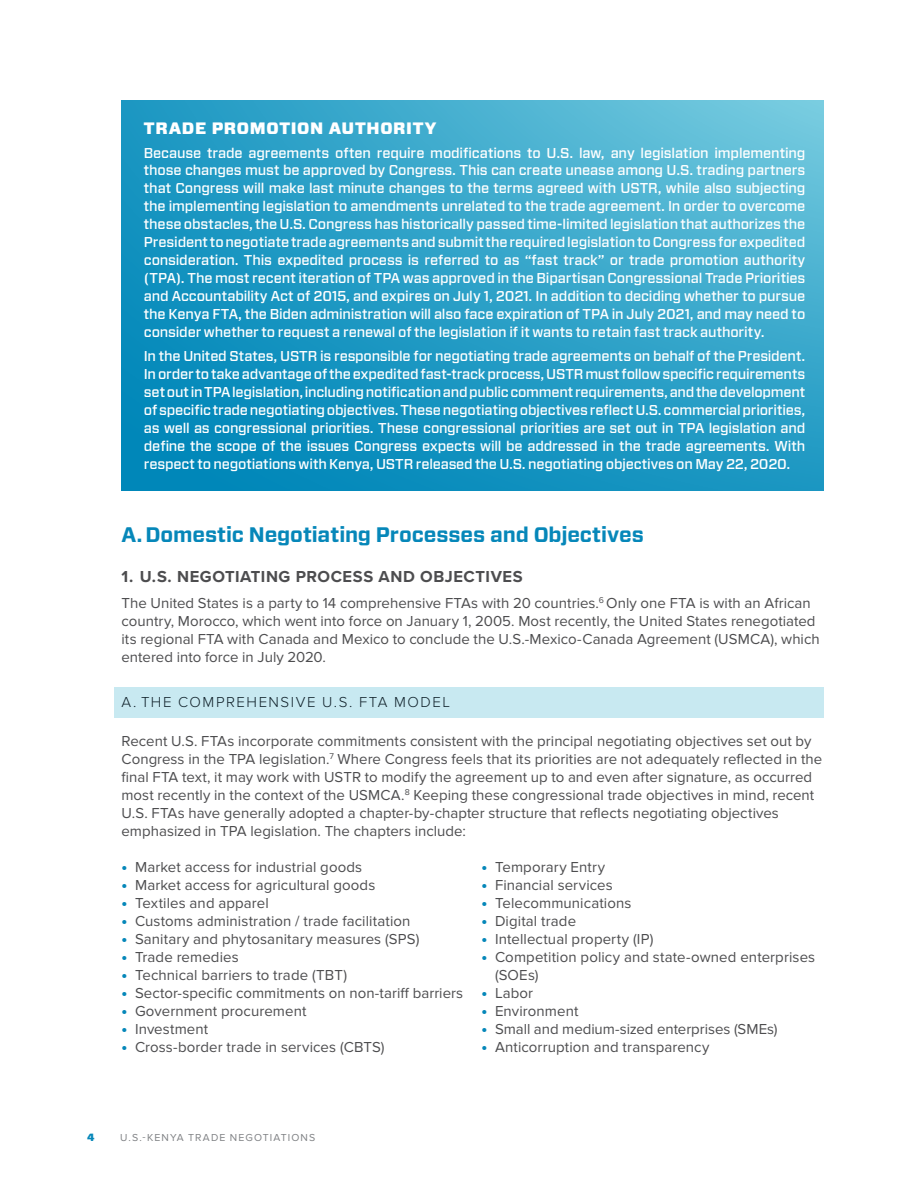
<style>
.page{position:relative;width:918px;height:1188px;background:#fff}
.page>*{position:absolute;margin:0;border:0;box-sizing:border-box;transform-origin:0 0}
.t1{font:700 21px "Forza";letter-spacing:-.005em;color:#0687b9}
.t2{font:700 16.5px "Proxima Nova";letter-spacing:.035em;color:#4d4d4f}
.t3{font:900 16.5px "Forza";letter-spacing:.035em;color:#fff}
.t4{font:15px/18px "Proxima Nova";letter-spacing:.005em;color:#4d4d4f}
.t5{font:300 15px "Proxima Nova";letter-spacing:.105em;color:#10212a}
.t6{font:500 14.25px/18px "Forza";letter-spacing:-.01em;color:#fff;text-align:justify}
.t7{font:10.5px "Proxima Nova";letter-spacing:.105em;color:#808285}
.t8{font:900 10.5px "Forza";color:#0687b9}
.s1{font-family:"Proxima Nova Extrabld";font-size:16.5px;color:#0687b9}
</style>
<div class="page">
<div style="left:114px;top:687px;width:710px;height:30px;background:#c8e9f1"></div>
<svg style="left:122px;top:100px;width:701px;height:390px;background:#2b9fc7"></svg>
<p class="t3" style="left:144px;top:117px;width:294px">TRADE PROMOTION AUTHORITY</p>
<p class="t6" style="left:144px;top:144px;width:663px">Because trade agreements often require modifications to U.S. law, any legislation implementing those changes must be approved by Congress. This can create unease among U.S. trading partners that Congress will make last minute changes to the terms agreed with USTR, while also subjecting the implementing legislation to amendments unrelated to the trade agreement. In order to overcome these obstacles, the U.S. Congress has historically passed time-limited legislation that authorizes the President to negotiate trade agreements and submit the required legislation to Congress for expedited consideration. This expedited process is referred to as “fast track” or trade promotion authority (TPA). The most recent iteration of TPA was approved in the Bipartisan Congressional Trade Priorities and Accountability Act of 2015, and expires on July 1, 2021. In addition to deciding whether to pursue the Kenya FTA, the Biden administration will also face expiration of TPA in July 2021, and may need to consider whether to request a renewal of the legislation if it wants to retain fast track authority.</p>
<p class="t6" style="left:144px;top:348px;width:663px">In the United States, USTR is responsible for negotiating trade agreements on behalf of the President.<br>In order to take advantage of the expedited fast-track process, USTR must follow specific requirements set out in TPA legislation, including notification and public comment requirements, and the development of specific trade negotiating objectives. These negotiating objectives reflect U.S. commercial priorities, as well as congressional priorities. These congressional priorities are set out in TPA legislation and define the scope of the issues Congress expects will be addressed in the trade agreements. With respect to negotiations with Kenya, USTR released the U.S. negotiating objectives on May 22, 2020.</p>
<h1 class="t1" style="left:122px;top:520px;width:524px">A. Domestic Negotiating Processes and Objectives</h1>
<p class="t2" style="left:122px;top:564px;width:403px">1. U.S. NEGOTIATING PROCESS AND OBJECTIVES</p>
<p class="t4" style="left:122px;top:594px;width:700px">The United States is a party to 14 comprehensive FTAs with 20 countries.<sup>6</sup> Only one FTA is with an African country, Morocco, which went into force on January 1, 2005. Most recently, the United States renegotiated its regional FTA with Canada and Mexico to conclude the U.S.-Mexico-Canada Agreement (USMCA), which entered into force in July 2020.</p>
<p class="t5" style="left:122px;top:693px;width:330px">A. THE COMPREHENSIVE U.S. FTA MODEL</p>
<p class="t4" style="left:121px;top:732px;width:702px">Recent U.S. FTAs incorporate commitments consistent with the principal negotiating objectives set out by Congress in the TPA legislation.<sup>7</sup> Where Congress feels that its priorities are not adequately reflected in the final FTA text, it may work with USTR to modify the agreement up to and even after signature, as occurred most recently in the context of the USMCA.<sup>8</sup> Keeping these congressional trade objectives in mind, recent U.S. FTAs have generally adopted a chapter-by-chapter structure that reflects negotiating objectives emphasized in TPA legislation. The chapters include:</p>
<p class="t4" style="left:122px;top:858px;width:242px"><span class="s1">•</span> Market access for industrial goods</p>
<p class="t4" style="left:122px;top:876px;width:255px"><span class="s1">•</span> Market access for agricultural goods</p>
<p class="t4" style="left:122px;top:894px;width:149px"><span class="s1">•</span> Textiles and apparel</p>
<p class="t4" style="left:122px;top:912px;width:290px"><span class="s1">•</span> Customs administration / trade facilitation</p>
<p class="t4" style="left:122px;top:930px;width:299px"><span class="s1">•</span> Sanitary and phytosanitary measures (SPS)</p>
<p class="t4" style="left:122px;top:948px;width:119px"><span class="s1">•</span> Trade remedies</p>
<p class="t4" style="left:122px;top:966px;width:227px"><span class="s1">•</span> Technical barriers to trade (TBT)</p>
<p class="t4" style="left:122px;top:984px;width:343px"><span class="s1">•</span> Sector-specific commitments on non-tariff barriers</p>
<p class="t4" style="left:122px;top:1002px;width:187px"><span class="s1">•</span> Government procurement</p>
<p class="t4" style="left:122px;top:1020px;width:88px"><span class="s1">•</span> Investment</p>
<p class="t4" style="left:122px;top:1038px;width:265px"><span class="s1">•</span> Cross-border trade in services (CBTS)</p>
<p class="t4" style="left:482px;top:858px;width:125px"><span class="s1">•</span> Temporary Entry</p>
<p class="t4" style="left:482px;top:876px;width:133px"><span class="s1">•</span> Financial services</p>
<p class="t4" style="left:482px;top:894px;width:151px"><span class="s1">•</span> Telecommunications</p>
<p class="t4" style="left:482px;top:912px;width:96px"><span class="s1">•</span> Digital trade</p>
<p class="t4" style="left:482px;top:930px;width:173px"><span class="s1">•</span> Intellectual property (IP)</p>
<p class="t4" style="left:495px;top:948px;width:322px;text-indent:-14px"><span class="s1">•</span> Competition policy and state-owned enterprises (SOEs)</p>
<p class="t4" style="left:482px;top:984px;width:53px"><span class="s1">•</span> Labor</p>
<p class="t4" style="left:482px;top:1002px;width:99px"><span class="s1">•</span> Environment</p>
<p class="t4" style="left:482px;top:1020px;width:298px"><span class="s1">•</span> Small and medium-sized enterprises (SMEs)</p>
<p class="t4" style="left:482px;top:1038px;width:230px"><span class="s1">•</span> Anticorruption and transparency</p>
<p class="t8" style="left:87px;top:1130px;width:9px">4</p>
<p class="t7" style="left:120px;top:1131px;width:196px">U.S.-KENYA TRADE NEGOTIATIONS</p>
</div>
